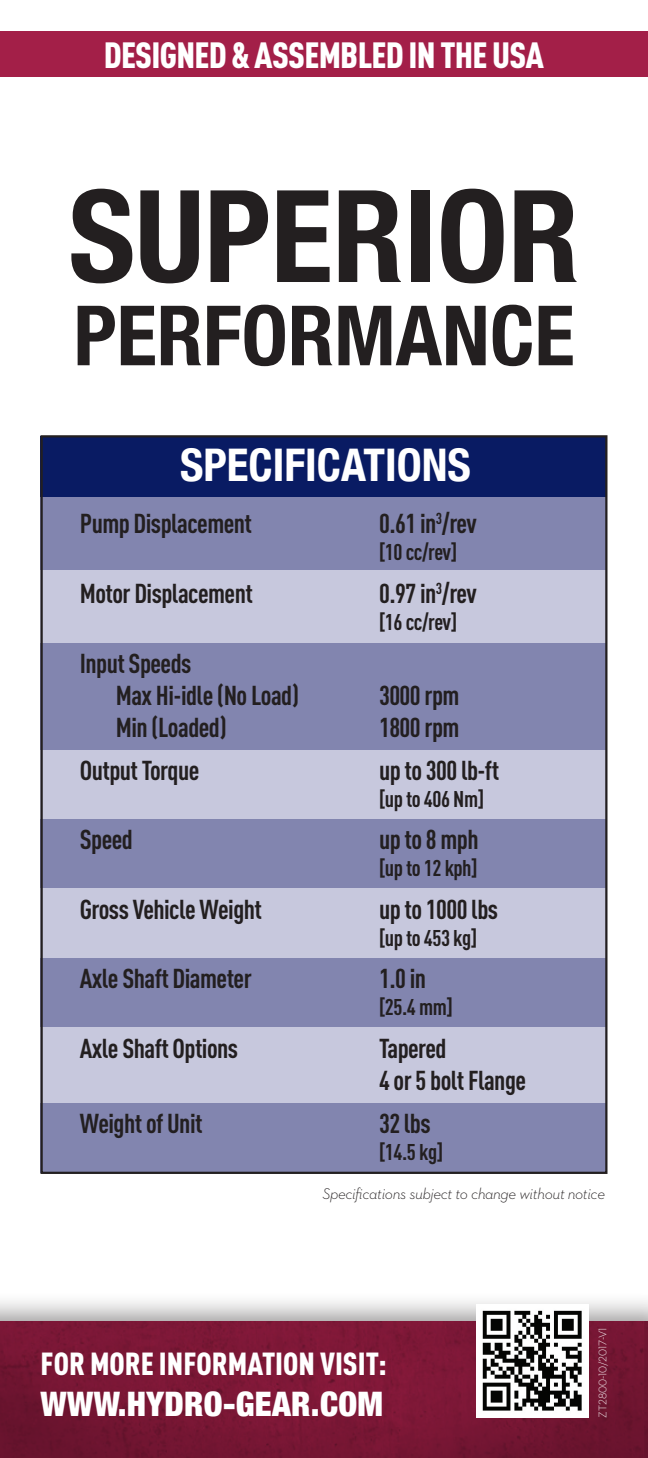
<style>
.page{position:relative;width:648px;height:1458px;background:#fff}
.page>*{position:absolute;margin:0;border:0;box-sizing:border-box;transform-origin:0 0}
.t1{font:700 condensed 128.25px "Helvetica Neue";color:#231f20}
.t2{font:700 condensed 83.25px "Helvetica Neue";color:#231f20}
.t3{font:700 condensed 45px "Helvetica Neue";color:#fff}
.t4{font:900 condensed 36px "DIN Pro";letter-spacing:-.02em;color:#fff}
.t5{font:900 condensed 33.75px "Helvetica Neue";letter-spacing:.01em;color:#fff}
.t6{font:900 condensed 31.5px "DIN Pro";color:#fff}
.t7{font:700 condensed 27px/32.4px "DIN Pro";letter-spacing:-.02em;color:#231f20}
.t8{font:700 condensed 22.5px "DIN Pro";letter-spacing:-.02em;color:#231f20}
.t9{font:italic 300 15.75px "Neutraface 2 Text";letter-spacing:-.025em;color:#231f20}
.t10{font:300 11.25px "Neutraface 2 Text";letter-spacing:-.01em;color:#fff}
</style>
<div class="page">
<div style="left:40px;top:436px;width:568px;height:61px;background:#091b63"></div>
<div style="left:0;top:1292px;width:648px;height:166px;background:#231f20;opacity:.45"></div>
<img style="left:0;top:1322px;width:648px;height:136px">
<div style="left:40px;top:497px;width:568px;height:74px;background:#8285af"></div>
<div style="left:40px;top:571px;width:568px;height:72px;background:#c7c8dd"></div>
<div style="left:40px;top:1025px;width:568px;height:78px;background:#c7c8dd"></div>
<div style="left:40px;top:1103px;width:568px;height:69px;background:#8285af"></div>
<div style="left:40px;top:886px;width:568px;height:74px;background:#c7c8dd"></div>
<div style="left:40px;top:958px;width:568px;height:69px;background:#8285af"></div>
<div style="left:40px;top:745px;width:568px;height:76px;background:#c7c8dd"></div>
<div style="left:40px;top:819px;width:568px;height:68px;background:#8285af"></div>
<div style="left:40px;top:643px;width:568px;height:107px;background:#8285af"></div>
<img style="left:476px;top:1305px;width:113px;height:112px">
<div style="left:0;top:32px;width:648px;height:45px;background:#a31f48"></div>
<p class="t4" style="left:104px;top:33px;width:442px">DESIGNED &amp; ASSEMBLED IN THE USA</p>
<p class="t1" style="left:69px;top:130px;width:512px">SUPERIOR</p>
<p class="t2" style="left:73px;top:267px;width:503px">PERFORMANCE</p>
<p class="t3" style="left:180px;top:427px;width:292px">SPECIFICATIONS</p>
<p class="t7" style="left:80px;top:507px;width:174px">Pump Displacement</p>
<p class="t7" style="left:379px;top:507px;width:99px">0.61 in<sup>3</sup>/rev</p>
<p class="t8" style="left:379px;top:539px;width:80px">[10 cc/rev]</p>
<p class="t7" style="left:80px;top:577px;width:174px">Motor Displacement</p>
<p class="t7" style="left:379px;top:577px;width:99px">0.97 in<sup>3</sup>/rev</p>
<p class="t8" style="left:379px;top:608px;width:80px">[16 cc/rev]</p>
<p class="t7" style="left:116px;top:646px;width:185px;text-indent:-36px">Input Speeds<br>Max Hi-idle (No Load)</p>
<p class="t7" style="left:379px;top:679px;width:82px">3000 rpm</p>
<p class="t7" style="left:116px;top:711px;width:112px">Min (Loaded)</p>
<p class="t7" style="left:379px;top:711px;width:82px">1800 rpm</p>
<p class="t7" style="left:80px;top:754px;width:121px">Output Torque</p>
<p class="t7" style="left:379px;top:754px;width:122px">up to 300 lb-ft</p>
<p class="t8" style="left:379px;top:785px;width:106px">[up to 406 Nm]</p>
<p class="t7" style="left:80px;top:823px;width:55px">Speed</p>
<p class="t7" style="left:379px;top:823px;width:101px">up to 8 mph</p>
<p class="t8" style="left:379px;top:855px;width:100px">[up to 12 kph]</p>
<p class="t7" style="left:80px;top:893px;width:184px">Gross Vehicle Weight</p>
<p class="t7" style="left:379px;top:893px;width:121px">up to 1000 lbs</p>
<p class="t8" style="left:379px;top:924px;width:100px">[up to 453 kg]</p>
<p class="t7" style="left:80px;top:962px;width:173px">Axle Shaft Diameter</p>
<p class="t7" style="left:379px;top:962px;width:49px">1.0 in</p>
<p class="t8" style="left:379px;top:994px;width:75px">[25.4 mm]</p>
<p class="t7" style="left:80px;top:1032px;width:160px">Axle Shaft Options</p>
<p class="t7" style="left:379px;top:1032px;width:148px">Tapered<br>4 or 5 bolt Flange</p>
<p class="t7" style="left:80px;top:1107px;width:124px">Weight of Unit</p>
<p class="t7" style="left:379px;top:1107px;width:53px">32 lbs</p>
<p class="t8" style="left:379px;top:1138px;width:66px">[14.5 kg]</p>
<p class="t9" style="left:322px;top:1184px;width:284px">Specifications subject to change without notice</p>
<p class="t6" style="left:41px;top:1344px;width:348px">FOR MORE INFORMATION VISIT:</p>
<p class="t5" style="left:40px;top:1376px;width:344px">WWW.HYDRO-GEAR.COM</p>
<p class="t10" style="left:596px;top:1418px;width:92px;rotate:-90deg">ZT2800-10/2017-V1</p>
</div>
